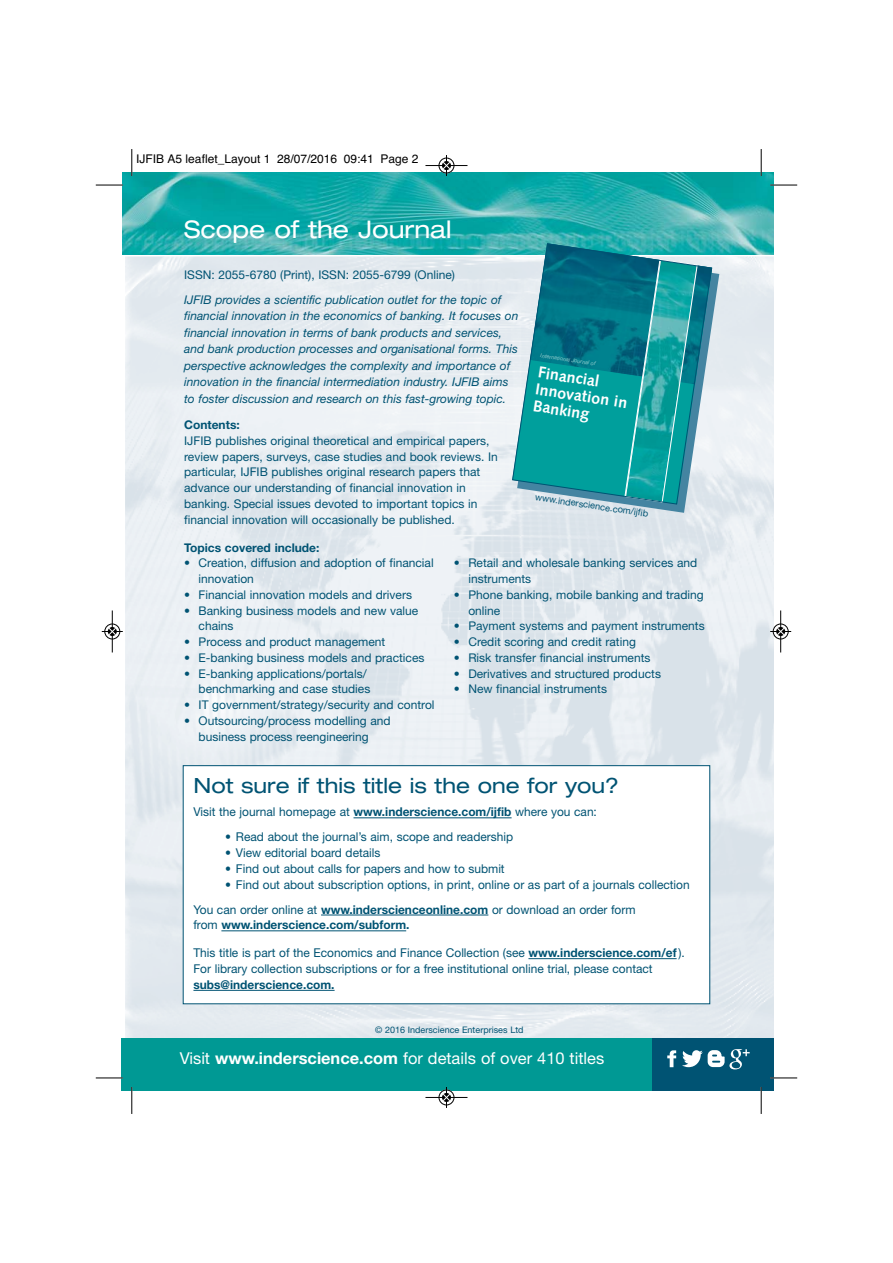
<style>
.page{position:relative;width:893px;height:1263px;background:#fff}
.page>*{position:absolute;margin:0;border:0;box-sizing:border-box;transform-origin:0 0}
.t1{font:expanded 24.3px "Helvetica Neue";color:#fff}
.t2{font:expanded 21px "Helvetica Neue";color:#005373}
.t3{font:16.35px "Helvetica Neue";color:#fff}
.t4{font:700 15.9px/17px "Syntax";color:#fff}
.t5{font:12.15px/24.9px "Helvetica Neue";color:#005373}
.t6{font:700 12.15px "Helvetica Neue";color:#005373}
.t7{font:12px/15.8px "Helvetica Neue";color:#005373}
.t8{font:italic 12px/16.5px "Helvetica Neue";color:#005373}
.t9{font:12px "Helvetica";color:#000}
.t10{font:700 12px "Helvetica Neue";color:#005373}
.t11{font:9.3px "Helvetica Neue";color:#005373}
.t12{font:9px "Helvetica Neue";color:#005373}
.t13{font:italic 5.4px "Helvetica Neue";color:#8ecbcb}
.s1{font-weight:700}
.s2{font-weight:400}
</style>
<div class="page">
<img style="left:125px;top:256px;width:649px;height:782px">
<img style="left:122px;top:172px;width:652px;height:83px">
<div style="left:121px;top:1038px;width:531px;height:53px;background:#009994"></div>
<div style="left:652px;top:1038px;width:122px;height:53px;background:#005373"></div>
<div style="left:184px;top:766px;width:525px;height:237px;background:#fff"></div>
<div style="left:183px;top:765px;width:527px;height:239px;border:1px solid #005373"></div>
<hr style="left:353px;top:818px;width:159px;height:1px;background:#005373">
<hr style="left:321px;top:915px;width:167px;height:1px;background:#005373">
<hr style="left:221px;top:931px;width:185px;height:1px;background:#005373">
<hr style="left:528px;top:958px;width:149px;height:1px;background:#005373">
<hr style="left:193px;top:990px;width:142px;height:1px;background:#005373">
<svg style="left:667px;top:1050px;width:9px;height:17px"></svg>
<svg style="left:682px;top:1049px;width:68px;height:20px"></svg>
<svg style="left:517px;top:249px;width:202px;height:264px;fill:#e2e9ee"></svg>
<svg style="left:512px;top:243px;width:200px;height:262px"></svg>
<svg style="left:131px;top:149px;width:2px;height:27px"></svg>
<svg style="left:96px;top:185px;width:27px;height:1px"></svg>
<svg style="left:761px;top:149px;width:1px;height:27px"></svg>
<svg style="left:770px;top:185px;width:27px;height:1px"></svg>
<svg style="left:131px;top:1087px;width:2px;height:27px"></svg>
<svg style="left:96px;top:1077px;width:27px;height:2px"></svg>
<svg style="left:761px;top:1087px;width:1px;height:27px"></svg>
<svg style="left:770px;top:1077px;width:27px;height:2px"></svg>
<div style="left:438px;top:158px;width:16px;height:16px;border:1px solid #fff;border-radius:50%"></div>
<hr style="left:425px;top:165px;width:42px;height:1px;background:#000">
<div style="left:439px;top:158px;width:15px;height:15px;border:1px solid #000;border-radius:50%"></div>
<svg style="left:443px;top:155px;width:7px;height:21px"></svg>
<div style="left:438px;top:1089px;width:16px;height:16px;border:1px solid #fff;border-radius:50%"></div>
<hr style="left:425px;top:1097px;width:42px;height:1px;background:#000">
<div style="left:439px;top:1090px;width:15px;height:15px;border:1px solid #000;border-radius:50%"></div>
<svg style="left:443px;top:1087px;width:7px;height:21px"></svg>
<div style="left:104px;top:624px;width:16px;height:15px;border:1px solid #fff;border-radius:50%"></div>
<hr style="left:112px;top:610px;width:1px;height:42px;background:#000">
<div style="left:105px;top:624px;width:15px;height:15px;border:1px solid #000;border-radius:50%"></div>
<svg style="left:102px;top:628px;width:21px;height:7px"></svg>
<div style="left:773px;top:624px;width:16px;height:15px;border:1px solid #fff;border-radius:50%"></div>
<hr style="left:780px;top:610px;width:1px;height:42px;background:#000">
<div style="left:773px;top:624px;width:15px;height:15px;border:1px solid #000;border-radius:50%"></div>
<svg style="left:770px;top:628px;width:21px;height:7px"></svg>
<p class="t9" style="left:136px;top:151px;width:284px">IJFIB A5 leaflet_Layout 1 28/07/2016 09:41 Page 2</p>
<h1 class="t1" style="left:184px;top:221px;width:269px">Scope of the Journal</h1>
<p class="t7" style="left:184px;top:268px;width:272px">ISSN: 2055-6780 (Print), ISSN: 2055-6799 (Online)</p>
<p class="t8" style="left:184px;top:292px;width:336px">IJFIB provides a scientific publication outlet for the topic of financial innovation in the economics of banking. It focuses on financial innovation in terms of bank products and services, and bank production processes and organisational forms. This perspective acknowledges the complexity and importance of innovation in the financial intermediation industry. IJFIB aims to foster discussion and research on this fast-growing topic.</p>
<p class="t10" style="left:184px;top:421px;width:57px">Contents:</p>
<p class="t7" style="left:184px;top:434px;width:315px">IJFIB publishes original theoretical and empirical papers, review papers, surveys, case studies and book reviews. In particular, IJFIB publishes original research papers that advance our understanding of financial innovation in banking. Special issues devoted to important topics in financial innovation will occasionally be published.</p>
<p class="t13" style="left:541px;top:354px;width:57px;rotate:8deg">International Journal of</p>
<h3 class="t4" style="left:539px;top:365px;width:94px;rotate:8deg">Financial<br>Innovation in<br>Banking</h3>
<p class="t11" style="left:536px;top:494px;width:116px;rotate:8deg">www.inderscience.com/ijfib</p>
<p class="t10" style="left:184px;top:543px;width:137px">Topics covered include:</p>
<p class="t7" style="left:199px;top:556px;width:237px;text-indent:-14px">• Creation, diffusion and adoption of financial innovation</p>
<p class="t7" style="left:184px;top:588px;width:229px">• Financial innovation models and drivers</p>
<p class="t7" style="left:199px;top:604px;width:221px;text-indent:-14px">• Banking business models and new value chains</p>
<p class="t7" style="left:184px;top:635px;width:203px">• Process and product management</p>
<p class="t7" style="left:184px;top:651px;width:242px">• E-banking business models and practices</p>
<p class="t7" style="left:184px;top:667px;width:188px;text-align:right">• E-banking applications/portals/ benchmarking and case studies</p>
<p class="t7" style="left:184px;top:698px;width:252px">• IT government/strategy/security and control</p>
<p class="t7" style="left:199px;top:714px;width:194px;text-indent:-14px">• Outsourcing/process modelling and business process reengineering</p>
<p class="t7" style="left:468px;top:556px;width:231px;text-indent:-14px">• Retail and wholesale banking services and instruments</p>
<p class="t7" style="left:468px;top:588px;width:237px;text-indent:-14px">• Phone banking, mobile banking and trading online</p>
<p class="t7" style="left:454px;top:619px;width:252px">• Payment systems and payment instruments</p>
<p class="t7" style="left:454px;top:635px;width:183px">• Credit scoring and credit rating</p>
<p class="t7" style="left:454px;top:651px;width:198px">• Risk transfer financial instruments</p>
<p class="t7" style="left:454px;top:667px;width:209px">• Derivatives and structured products</p>
<p class="t7" style="left:454px;top:682px;width:155px">• New financial instruments</p>
<h2 class="t2" style="left:193px;top:778px;width:427px">Not sure if this title is the one for you?</h2>
<p class="t5" style="left:193px;top:801px;width:405px">Visit the journal homepage at <span class="s1">www.inderscience.com/ijfib</span> where you can:</p>
<p class="t5" style="left:225px;top:826px;width:289px">• Read about the journal’s aim, scope and readership</p>
<p class="t5" style="left:225px;top:842px;width:157px">• View editorial board details</p>
<p class="t5" style="left:225px;top:857px;width:281px">• Find out about calls for papers and how to submit</p>
<p class="t5" style="left:193px;top:873px;width:498px;text-indent:32px">• Find out about subscription options, in print, online or as part of a journals collection<br>You can order online at <span class="s1">www.inderscienceonline.com</span> or download an order form</p>
<p class="t6" style="left:193px;top:921px;width:218px"><span class="s2">from</span> www.inderscience.com/subform.</p>
<p class="t5" style="left:193px;top:946px;width:493px;line-height:15.9px">This title is part of the Economics and Finance Collection (see <span class="s1">www.inderscience.com/ef</span>).<br>For library collection subscriptions or for a free institutional online trial, please contact</p>
<p class="t6" style="left:193px;top:980px;width:143px">subs@inderscience.com.</p>
<p class="t12" style="left:375px;top:1026px;width:150px">© 2016 Inderscience Enterprises Ltd</p>
<h3 class="t3" style="left:180px;top:1052px;width:426px">Visit <span class="s1">www.inderscience.com</span> for details of over 410 titles</h3>
</div>
